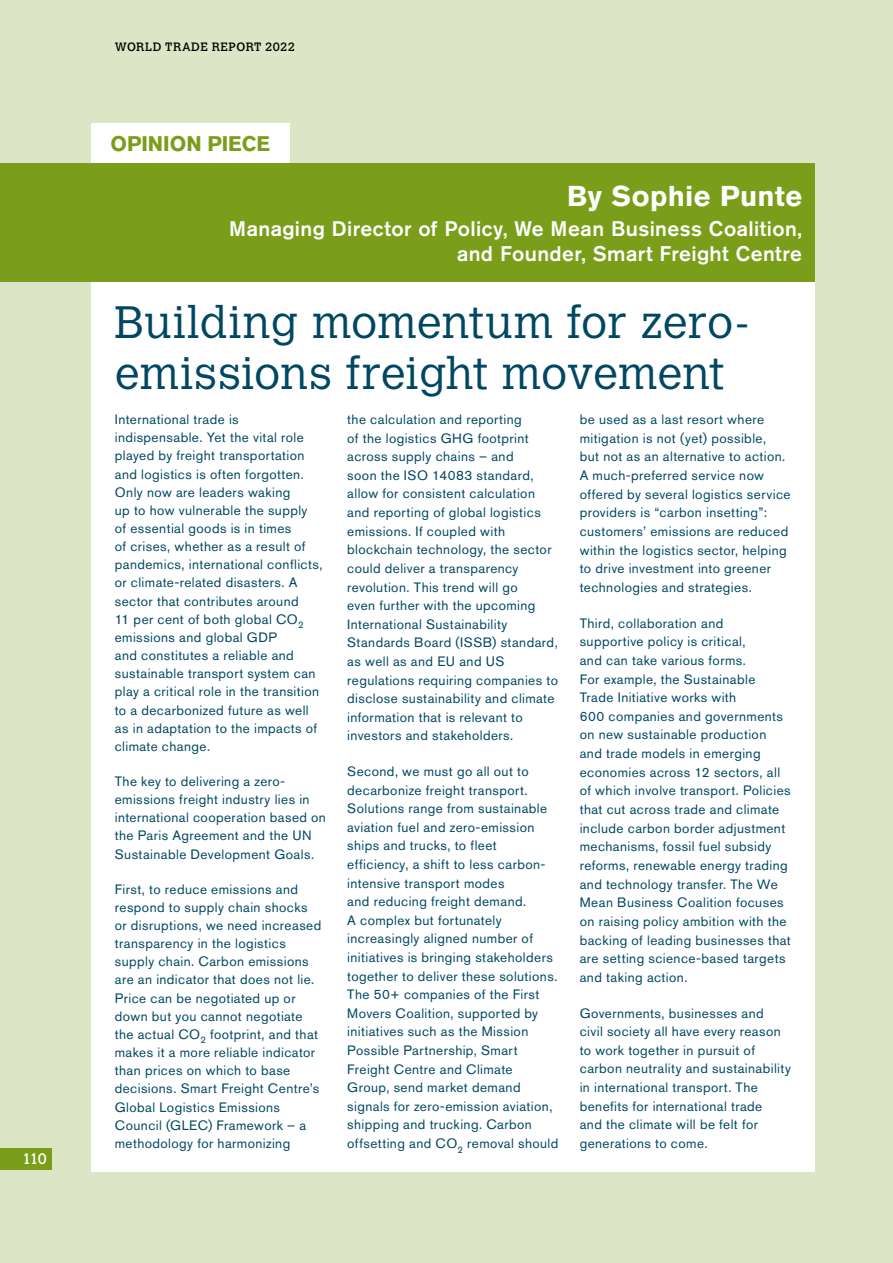
<style>
.page{position:relative;width:893px;height:1263px;background:#dde5c7}
.page>*{position:absolute;margin:0;border:0;box-sizing:border-box;transform-origin:0 0}
.t1{font:300 45px/51.2px "Calvert MT Std";letter-spacing:.01em;color:#004763}
.t2{font:700 28.5px "Akzidenz Grotesk BE";letter-spacing:.015em;color:#fff}
.t3{font:500 21px/25.2px "Akzidenz Grotesk BE";letter-spacing:.02em;color:#fff;text-align:right}
.t4{font:700 21px "Akzidenz Grotesk BE";letter-spacing:-.005em;color:#7a9e1a}
.t5{font:15px "Calvert MT Std";color:#fff}
.t6{font:13.5px/18.6px "Akzidenz Grotesk BE";letter-spacing:.03em;color:#004763}
.t7{font:12px "Calvert MT Std";letter-spacing:.035em;color:#000}
</style>
<div class="page">
<div style="left:91px;top:257px;width:724px;height:915px;background:#fff"></div>
<div style="left:91px;top:123px;width:198px;height:41px;background:#fff"></div>
<div style="left:0;top:164px;width:815px;height:118px;background:#7a9e1a"></div>
<div style="left:0;top:1148px;width:51px;height:21px;background:#7a9e1a"></div>
<p class="t5" style="left:23px;top:1150px;width:26px">110</p>
<p class="t7" style="left:115px;top:40px;width:182px">WORLD TRADE REPORT 2022</p>
<h3 class="t4" style="left:110px;top:131px;width:161px">OPINION PIECE</h3>
<h2 class="t2" style="left:567px;top:180px;width:237px">By Sophie Punte</h2>
<h3 class="t3" style="left:229px;top:215px;width:574px">Managing Director of Policy, We Mean Business Coalition, and Founder, Smart Freight Centre</h3>
<h1 class="t1" style="left:115px;top:297px;width:637px">Building momentum for zero&shy;emissions freight movement</h1>
<p class="t6" style="left:115px;top:410px;width:209px;line-height:18.1px">International trade is indispensable. Yet the vital role played by freight transportation and logistics is often forgotten.<br>Only now are leaders waking<br>up to how vulnerable the supply<br>of essential goods is in times<br>of crises, whether as a result of pandemics, international conflicts, or climate-related disasters. A sector that contributes around<br>11 per cent of both global CO<sub>2 </sub>emissions and global GDP<br>and constitutes a reliable and sustainable transport system can play a critical role in the transition to a decarbonized future as well as in adaptation to the impacts of climate change.</p>
<p class="t6" style="left:115px;top:772px;width:213px;line-height:18.1px">The key to delivering a zero&shy;emissions freight industry lies in international cooperation based on the Paris Agreement and the UN<br>Sustainable Development Goals.</p>
<p class="t6" style="left:115px;top:880px;width:208px;line-height:18.1px">First, to reduce emissions and respond to supply chain shocks or disruptions, we need increased transparency in the logistics supply chain. Carbon emissions are an indicator that does not lie.<br>Price can be negotiated up or down but you cannot negotiate the actual CO<sub>2</sub> footprint, and that makes it a more reliable indicator than prices on which to base decisions. Smart Freight Centre’s<br>Global Logistics Emissions<br>Council (GLEC) Framework – a methodology for harmonizing</p>
<p class="t6" style="left:347px;top:410px;width:212px">the calculation and reporting<br>of the logistics GHG footprint across supply chains – and<br>soon the ISO 14083 standard, allow for consistent calculation and reporting of global logistics emissions. If coupled with blockchain technology, the sector could deliver a transparency revolution. This trend will go<br>even further with the upcoming<br>International Sustainability<br>Standards Board (ISSB) standard, as well as and EU and US regulations requiring companies to disclose sustainability and climate information that is relevant to investors and stakeholders.</p>
<p class="t6" style="left:347px;top:762px;width:213px">Second, we must go all out to decarbonize freight transport.<br>Solutions range from sustainable aviation fuel and zero-emission ships and trucks, to fleet efficiency, a shift to less carbon&shy;intensive transport modes<br>and reducing freight demand.<br>A complex but fortunately increasingly aligned number of initiatives is bringing stakeholders together to deliver these solutions.<br>The 50+ companies of the First<br>Movers Coalition, supported by initiatives such as the Mission<br>Possible Partnership, Smart<br>Freight Centre and Climate<br>Group, send market demand signals for zero-emission aviation, shipping and trucking. Carbon offsetting and CO<sub>2</sub> removal should</p>
<p class="t6" style="left:580px;top:410px;width:212px">be used as a last resort where mitigation is not (yet) possible,<br>but not as an alternative to action.<br>A much-preferred service now offered by several logistics service providers is “carbon insetting”: customers’ emissions are reduced within the logistics sector, helping to drive investment into greener technologies and strategies.</p>
<p class="t6" style="left:580px;top:613px;width:213px">Third, collaboration and<br>supportive policy is critical,<br>and can take various forms.<br>For example, the Sustainable<br>Trade Initiative works with<br>600 companies and governments on new sustainable production and trade models in emerging economies across 12 sectors, all of which involve transport. Policies that cut across trade and climate include carbon border adjustment mechanisms, fossil fuel subsidy reforms, renewable energy trading and technology transfer. The We<br>Mean Business Coalition focuses on raising policy ambition with the backing of leading businesses that are setting science-based targets and taking action.</p>
<p class="t6" style="left:580px;top:1003px;width:213px">Governments, businesses and<br>civil society all have every reason to work together in pursuit of carbon neutrality and sustainability in international transport. The benefits for international trade<br>and the climate will be felt for generations to come.</p>
</div>
